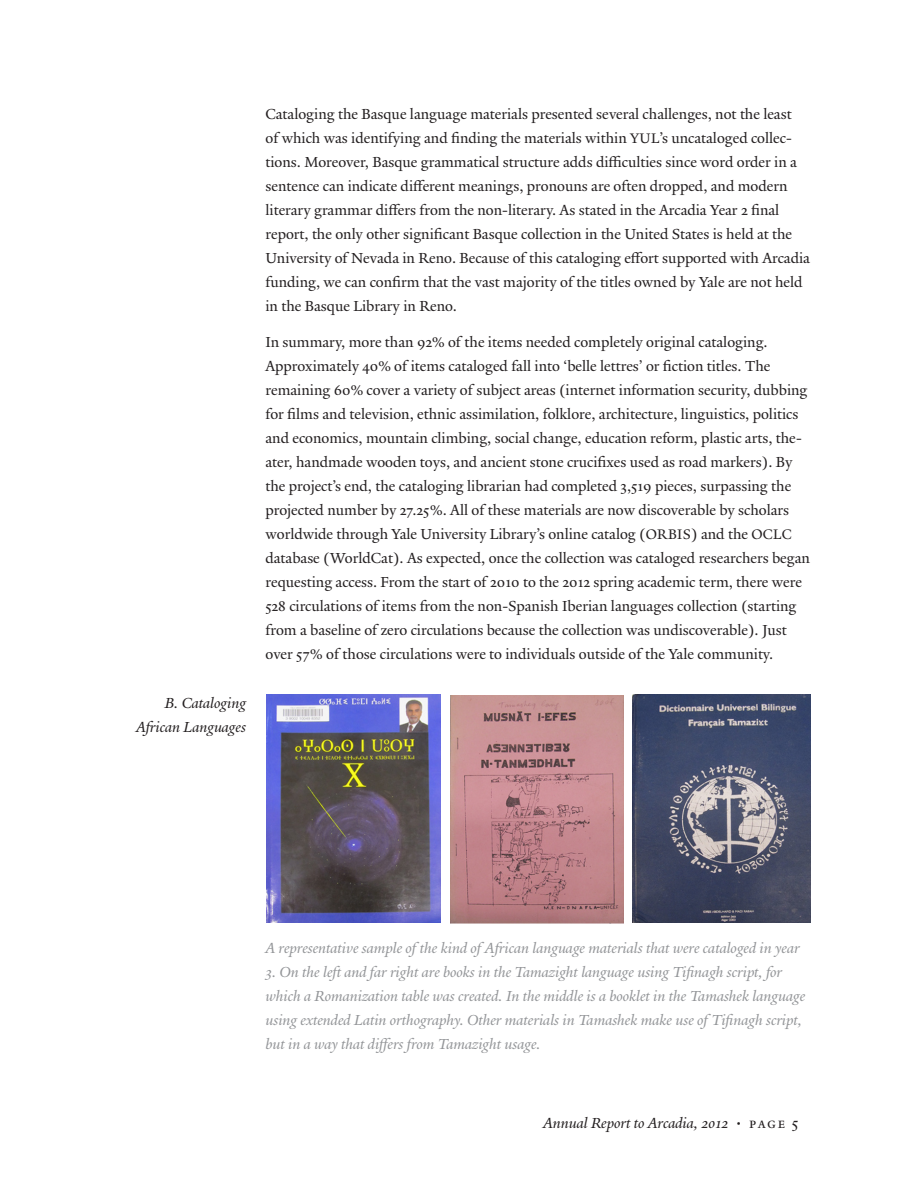
<style>
.page{position:relative;width:918px;height:1188px;background:#fff}
.page>*{position:absolute;margin:0;border:0;box-sizing:border-box;transform-origin:0 0}
.Text{font:15.75px/24px "Yale Design";color:#231f20}
.Image_Caption{font:italic 15.75px/24px "Yale Design";color:#939598}
.Left_column_heading{font:italic 15.75px "Yale Design";color:#231f20}
.s1{font-size:15px}
.s2{font-style:normal;font-size:15px}
.s3{font-family:"Yale Design Web Small Cap";font-style:normal;font-size:15px}
.s4{font-family:"Yale Design Web Small Cap";font-style:normal;font-size:16.5px}
</style>
<div class="page">
<img style="left:450px;top:696px;width:173px;height:227px">
<img style="left:267px;top:694px;width:174px;height:228px">
<img style="left:633px;top:694px;width:178px;height:229px">
<p class="Left_column_heading" style="left:165px;top:693px;width:83px">B. Cataloging</p>
<p class="Left_column_heading" style="left:136px;top:717px;width:111px">African Languages</p>
<p class="Text" style="left:266px;top:102px;width:546px">Cataloging the Basque language materials presented several challenges, not the least<br>of which was identifying and finding the materials within <span class="s1">YUL</span>’s uncataloged collec&shy;tions. Moreover, Basque grammatical structure adds di∞culties since word order in a sentence can indicate di≠erent meanings, pronouns are often dropped, and modern literary grammar di≠ers from the non-literary. As stated in the Arcadia Year 2 final report, the only other significant Basque collection in the United States is held at the University of Nevada in Reno. Because of this cataloging e≠ort supported with Arcadia funding, we can confirm that the vast majority of the titles owned by Yale are not held in the Basque Library in Reno.</p>
<p class="Text" style="left:265px;top:330px;width:546px">In summary, more than 92% of the items needed completely original cataloging.<br>Approximately 40% of items cataloged fall into ‘belle lettres’ or fiction titles. The remaining 60% cover a variety of subject areas (internet information security, dubbing for films and television, ethnic assimilation, folklore, architecture, linguistics, politics and economics, mountain climbing, social change, education reform, plastic arts, the&shy;ater, handmade wooden toys, and ancient stone crucifixes used as road markers). By the project’s end, the cataloging librarian had completed 3,519 pieces, surpassing the projected number by 27.25%. All of these materials are now discoverable by scholars worldwide through Yale University Library’s online catalog (<span class="s1">ORBIS</span>) and the <span class="s1">OCLC </span>database (WorldCat). As expected, once the collection was cataloged researchers began requesting access. From the start of 2010 to the 2012 spring academic term, there were 528 circulations of items from the non-Spanish Iberian languages collection (starting from a baseline of zero circulations because the collection was undiscoverable). Just over 57% of those circulations were to individuals outside of the Yale community.</p>
<p class="Image_Caption" style="left:265px;top:936px;width:536px">A representative sample of the kind of African language materials that were cataloged in year</p>
<p class="Image_Caption" style="left:265px;top:960px;width:541px">3. On the left and far right are books in the Tamazight language using Tifinagh script, for which a Romanization table was created. In the middle is a booklet in the Tamashek language using extended Latin orthography. Other materials in Tamashek make use of Tifinagh script, but in a way that di≠ers from Tamazight usage.</p>
<p class="Left_column_heading" style="left:543px;top:1114px;width:257px">Annual Report to Arcadia, 2012 <span class="s2">•</span> <span class="s3">page</span> <span class="s4">5</span></p>
</div>
